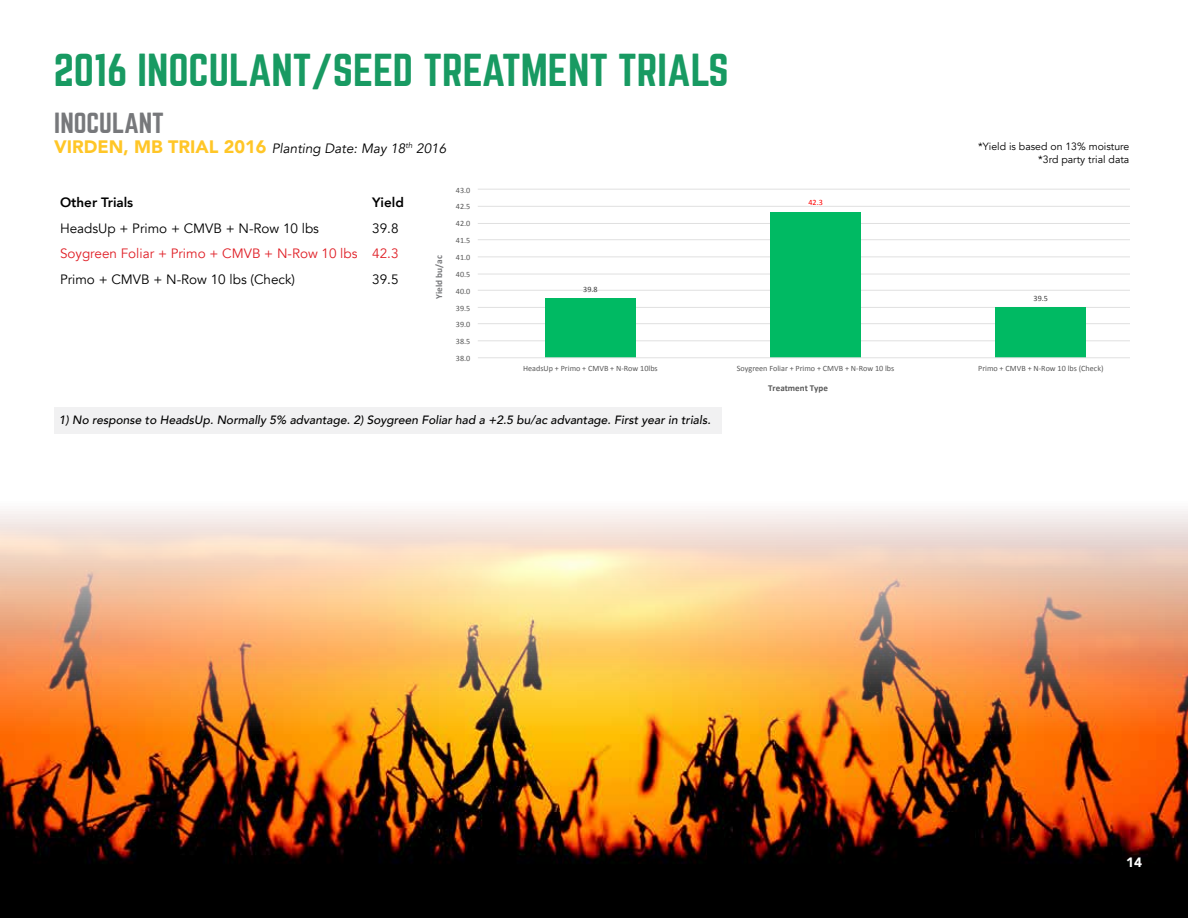
<style>
.page{position:relative;width:1188px;height:918px;background:#fff}
.page>*{position:absolute;margin:0;border:0;box-sizing:border-box;transform-origin:0 0}
.t1{font:40.5px "Norwester";color:#189a62}
.t2{font:25.5px "Norwester";color:#77787b}
.t3{font:13.5px "Avenir";color:#000}
.t4{font:italic 13.5px "Avenir";color:#000}
.t5{font:13.5px "Avenir";color:#e02027}
.t6{font:800 13.5px "Avenir";color:#000}
.t7{font:900 13.5px "Avenir";color:#fff}
.t8{font:italic 500 12px "Avenir";color:#000}
.t9{font:10.5px/12.6px "Avenir";color:#000;text-align:right}
.t10{font:700 9.3px "Calibri";color:#77787b}
.t11{font:700 9px "Calibri";color:#595959}
.t12{font:8.1px "Calibri";color:#595959}
.t13{font:8.1px "Calibri";color:#404040}
.t14{font:8.1px "Calibri";color:#f00}
.s1{font-weight:900;font-style:normal;font-size:18px;color:#ffc627}
</style>
<div class="page">
<img style="left:0;top:290px;width:1188px;height:628px">
<div style="left:54px;top:408px;width:667px;height:26px;background:#f1f1f2"></div>
<div style="left:435px;top:245px;width:12px;height:54px;background:#fff"></div>
<svg style="left:455px;top:188px;width:674px;height:209px"></svg>
<h1 class="t1" style="left:54px;top:51px;width:677px">2016 INOCULANT/SEED TREATMENT TRIALS</h1>
<h2 class="t2" style="left:54px;top:111px;width:111px">INOCULANT</h2>
<h3 class="t4" style="left:54px;top:140px;width:393px"><span class="s1">VIRDEN, MB TRIAL 2016</span> Planting Date: May 18<sup>th</sup> 2016</h3>
<h3 class="t6" style="left:60px;top:192px;width:75px">Other Trials</h3>
<h3 class="t6" style="left:372px;top:192px;width:33px">Yield</h3>
<h3 class="t3" style="left:60px;top:220px;width:261px">HeadsUp + Primo + CMVB + N-Row 10 lbs</h3>
<h3 class="t3" style="left:372px;top:220px;width:28px">39.8</h3>
<h3 class="t5" style="left:60px;top:245px;width:340px">Soygreen Foliar + Primo + CMVB + N-Row 10 lbs 42.3</h3>
<h3 class="t3" style="left:60px;top:271px;width:237px">Primo + CMVB + N-Row 10 lbs (Check)</h3>
<h3 class="t3" style="left:372px;top:271px;width:28px">39.5</h3>
<p class="t10" style="left:433px;top:299px;width:45px;rotate:-90deg">Yield bu/ac</p>
<p class="t12" style="left:456px;top:185px;width:16px">43.0</p>
<p class="t12" style="left:456px;top:202px;width:16px">42.5</p>
<p class="t12" style="left:456px;top:219px;width:16px">42.0</p>
<p class="t12" style="left:456px;top:235px;width:16px">41.5</p>
<p class="t12" style="left:456px;top:252px;width:16px">41.0</p>
<p class="t12" style="left:456px;top:269px;width:16px">40.5</p>
<p class="t12" style="left:456px;top:286px;width:16px">40.0</p>
<p class="t12" style="left:456px;top:303px;width:16px">39.5</p>
<p class="t12" style="left:456px;top:320px;width:16px">39.0</p>
<p class="t12" style="left:456px;top:336px;width:16px">38.5</p>
<p class="t12" style="left:456px;top:353px;width:16px">38.0</p>
<p class="t13" style="left:583px;top:284px;width:16px">39.8</p>
<p class="t14" style="left:808px;top:198px;width:16px">42.3</p>
<p class="t9" style="left:978px;top:141px;width:153px">*Yield is based on 13% moisture *3rd party trial data</p>
<p class="t13" style="left:1034px;top:293px;width:16px">39.5</p>
<p class="t12" style="left:523px;top:363px;width:136px">HeadsUp + Primo + CMVB + N-Row 10lbs</p>
<p class="t12" style="left:737px;top:363px;width:159px">Soygreen Foliar + Primo + CMVB + N-Row 10 lbs</p>
<p class="t12" style="left:978px;top:363px;width:127px">Primo + CMVB + N-Row 10 lbs (Check)</p>
<p class="t11" style="left:768px;top:382px;width:61px">Treatment Type</p>
<h3 class="t8" style="left:59px;top:413px;width:653px">1) No response to HeadsUp. Normally 5% advantage. 2) Soygreen Foliar had a +2.5 bu/ac advantage. First year in trials.</h3>
<h3 class="t7" style="left:1126px;top:850px;width:17px">14</h3>
</div>
